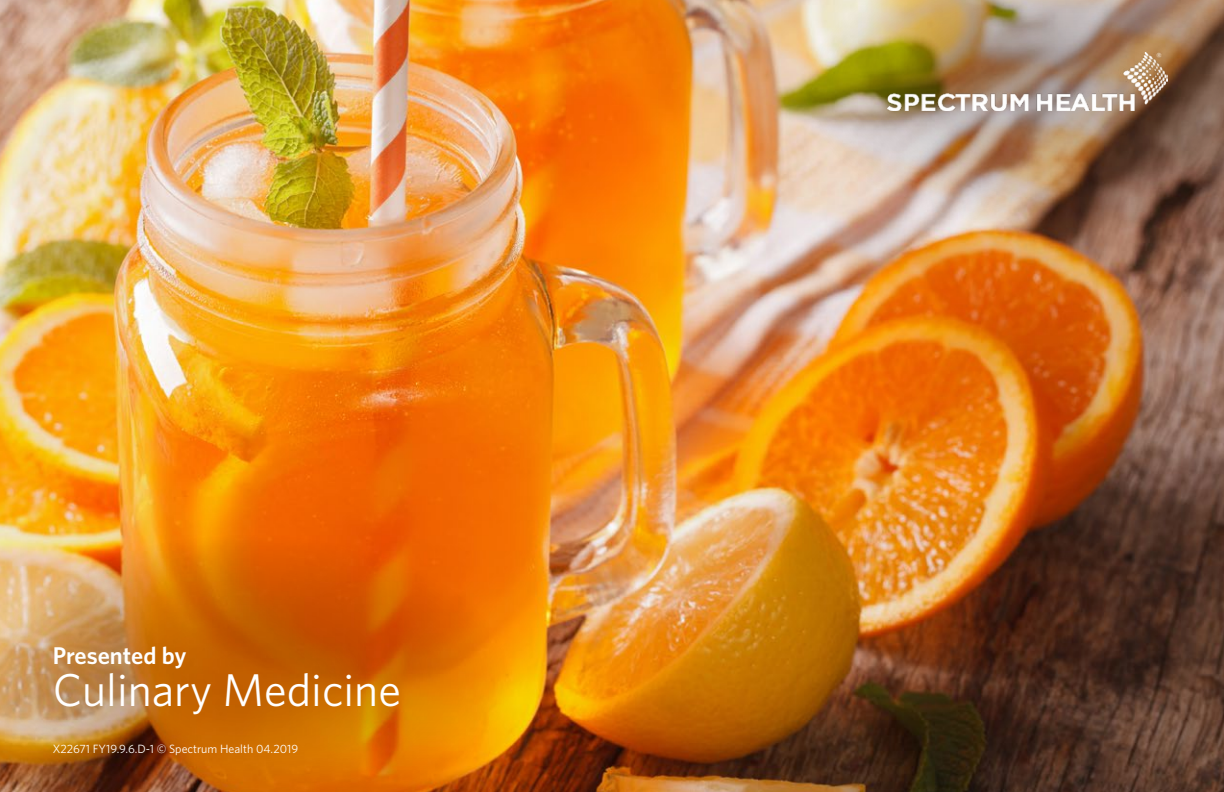
<style>
.page{position:relative;width:1224px;height:792px;background:#fff}
.page>*{position:absolute;margin:0;border:0;box-sizing:border-box;transform-origin:0 0}
.t1{font:46px "Whitney";color:#fff}
.t2{font:600 24.2px "Whitney";color:#fff}
.t3{font:12px "Whitney";color:#fff}
</style>
<div class="page">
<img style="left:0;top:0;width:1224px;height:792px">
<img style="left:0;top:534px;width:511px;height:258px">
<img style="left:805px;top:0;width:419px;height:234px">
<img style="left:887px;top:52px;width:281px;height:58px">
<h2 class="t2" style="left:53px;top:639px;width:135px">Presented by</h2>
<h1 class="t1" style="left:53px;top:659px;width:350px">Culinary Medicine</h1>
<p class="t3" style="left:53px;top:740px;width:247px">X22671 FY19.9.6.D-1 © Spectrum Health 04.2019</p>
</div>
